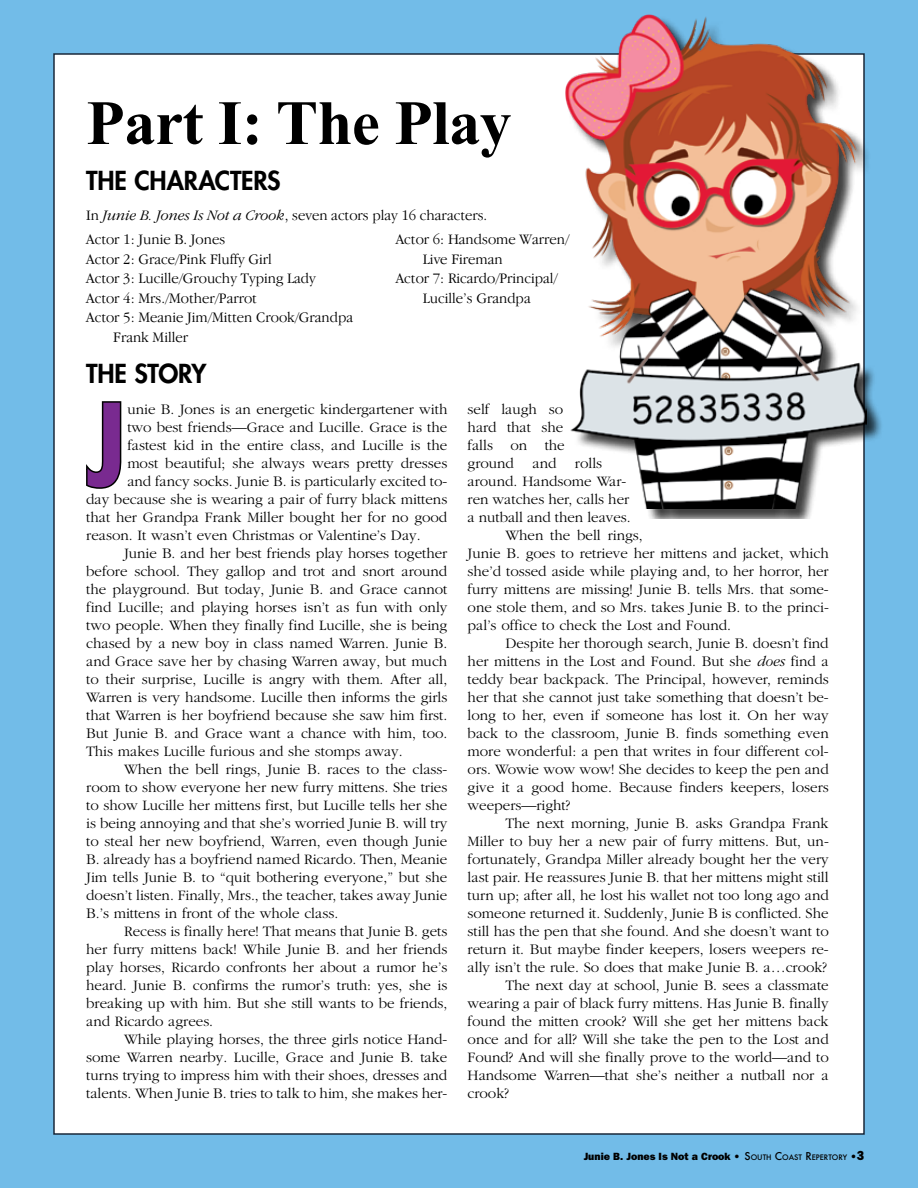
<style>
.page{position:relative;width:918px;height:1188px;background:#72bce8}
.page>*{position:absolute;margin:0;border:0;box-sizing:border-box;transform-origin:0 0}
.t1{font:700 condensed 110.55px "Futura";color:#792a90}
.t2{font:700 63px "Times New Roman";letter-spacing:-.01em;color:#000}
.t3{font:800 25.5px "Futura";letter-spacing:-.005em;color:#000}
.t4{font:300 15px "Garamond";color:#000}
.t5{font:300 15px "Garamond IT Cby BT";color:#000}
.t6{font:800 10.5px "Franklin Gothic";color:#000}
.s1{font-style:italic}
.s2{font-family:"Futura";font-weight:500}
.s3{font-family:"Futura";font-weight:500;font-size:7.35px}
.s4{font-size:13.2px}
</style>
<div class="page">
<div style="left:53px;top:53px;width:812px;height:1082px;background:#fff;border:2px solid #1a283a"></div>
<svg style="left:86px;top:401px;width:36px;height:88px"></svg>
<div style="left:567px;top:16px;width:316px;height:502px;background:#000;opacity:.75"></div>
<img style="left:565px;top:14px;width:302px;height:495px">
<h2 class="t2" style="left:86px;top:79px;width:427px">Part I: The Play</h2>
<h3 class="t3" style="left:86px;top:163px;width:196px">THE CHARACTERS</h3>
<p class="t5" style="left:86px;top:207px;width:403px">In <span class="s1">Junie B. Jones Is Not a Crook</span>, seven actors play 16 characters.</p>
<p class="t5" style="left:86px;top:230px;width:141px">Actor 1: Junie B. Jones</p>
<p class="t5" style="left:86px;top:250px;width:187px">Actor 2: Grace/Pink Fluffy Girl</p>
<p class="t5" style="left:86px;top:269px;width:231px">Actor 3: Lucille/Grouchy Typing Lady</p>
<p class="t5" style="left:86px;top:289px;width:172px">Actor 4: Mrs./Mother/Parrot</p>
<p class="t5" style="left:86px;top:308px;width:268px">Actor 5: Meanie Jim/Mitten Crook/Grandpa</p>
<p class="t5" style="left:113px;top:328px;width:76px">Frank Miller</p>
<h3 class="t3" style="left:86px;top:356px;width:122px">THE STORY</h3>
<p class="t5" style="left:396px;top:230px;width:175px">Actor 6: Handsome Warren/</p>
<p class="t5" style="left:423px;top:250px;width:81px">Live Fireman</p>
<p class="t5" style="left:396px;top:269px;width:163px">Actor 7: Ricardo/Principal/</p>
<p class="t5" style="left:423px;top:289px;width:109px">Lucille’s Grandpa</p>
<h1 class="t1" style="left:86px;top:374px;width:40px">J</h1>
<p class="t4" style="left:127px;top:401px;width:322px">unie B. Jones is an energetic kindergartener with</p>
<p class="t4" style="left:127px;top:419px;width:322px">two best friends—Grace and Lucille. Grace is the</p>
<p class="t4" style="left:127px;top:437px;width:321px">fastest kid in the entire class, and Lucille is the</p>
<p class="t4" style="left:127px;top:455px;width:322px">most beautiful; she always wears pretty dresses</p>
<p class="t4" style="left:127px;top:473px;width:321px">and fancy socks. Junie B. is particularly excited to-</p>
<p class="t4" style="left:86px;top:491px;width:363px">day because she is wearing a pair of furry black mittens</p>
<p class="t4" style="left:86px;top:509px;width:363px">that her Grandpa Frank Miller bought her for no good</p>
<p class="t4" style="left:86px;top:527px;width:336px">reason. It wasn’t even Christmas or Valentine’s Day.</p>
<p class="t4" style="left:124px;top:545px;width:325px">Junie B. and her best friends play horses together</p>
<p class="t4" style="left:86px;top:563px;width:363px">before school. They gallop and trot and snort around</p>
<p class="t4" style="left:86px;top:581px;width:363px">the playground. But today, Junie B. and Grace cannot</p>
<p class="t4" style="left:86px;top:599px;width:363px">find Lucille; and playing horses isn’t as fun with only</p>
<p class="t4" style="left:86px;top:617px;width:363px">two people. When they finally find Lucille, she is being</p>
<p class="t4" style="left:86px;top:635px;width:363px">chased by a new boy in class named Warren. Junie B.</p>
<p class="t4" style="left:86px;top:653px;width:363px">and Grace save her by chasing Warren away, but much</p>
<p class="t4" style="left:86px;top:671px;width:363px">to their surprise, Lucille is angry with them. After all,</p>
<p class="t4" style="left:86px;top:689px;width:363px">Warren is very handsome. Lucille then informs the girls</p>
<p class="t4" style="left:86px;top:707px;width:363px">that Warren is her boyfriend because she saw him first.</p>
<p class="t4" style="left:86px;top:725px;width:363px">But Junie B. and Grace want a chance with him, too.</p>
<p class="t4" style="left:86px;top:743px;width:318px">This makes Lucille furious and she stomps away.</p>
<p class="t4" style="left:124px;top:761px;width:325px">When the bell rings, Junie B. races to the class-</p>
<p class="t4" style="left:86px;top:779px;width:363px">room to show everyone her new furry mittens. She tries</p>
<p class="t4" style="left:86px;top:797px;width:363px">to show Lucille her mittens first, but Lucille tells her she</p>
<p class="t4" style="left:86px;top:815px;width:363px">is being annoying and that she’s worried Junie B. will try</p>
<p class="t4" style="left:86px;top:833px;width:363px">to steal her new boyfriend, Warren, even though Junie</p>
<p class="t4" style="left:86px;top:851px;width:363px">B. already has a boyfriend named Ricardo. Then, Meanie</p>
<p class="t4" style="left:86px;top:869px;width:363px">Jim tells Junie B. to “quit bothering everyone,” but she</p>
<p class="t4" style="left:86px;top:887px;width:363px">doesn’t listen. Finally, Mrs., the teacher, takes away Junie</p>
<p class="t4" style="left:86px;top:905px;width:254px">B.’s mittens in front of the whole class.</p>
<p class="t4" style="left:124px;top:923px;width:325px">Recess is finally here! That means that Junie B. gets</p>
<p class="t4" style="left:86px;top:941px;width:363px">her furry mittens back! While Junie B. and her friends</p>
<p class="t4" style="left:86px;top:959px;width:363px">play horses, Ricardo confronts her about a rumor he’s</p>
<p class="t4" style="left:86px;top:977px;width:363px">heard. Junie B. confirms the rumor’s truth: yes, she is</p>
<p class="t4" style="left:86px;top:995px;width:363px">breaking up with him. But she still wants to be friends,</p>
<p class="t4" style="left:86px;top:1013px;width:128px">and Ricardo agrees.</p>
<p class="t4" style="left:124px;top:1031px;width:325px">While playing horses, the three girls notice Hand-</p>
<p class="t4" style="left:86px;top:1049px;width:363px">some Warren nearby. Lucille, Grace and Junie B. take</p>
<p class="t4" style="left:86px;top:1067px;width:363px">turns trying to impress him with their shoes, dresses and</p>
<p class="t4" style="left:86px;top:1085px;width:363px">talents. When Junie B. tries to talk to him, she makes her-</p>
<p class="t4" style="left:468px;top:401px;width:97px">self laugh so</p>
<p class="t4" style="left:468px;top:419px;width:97px">hard that she</p>
<p class="t4" style="left:468px;top:437px;width:99px">falls on the</p>
<p class="t4" style="left:468px;top:455px;width:136px">ground and rolls</p>
<p class="t4" style="left:468px;top:473px;width:160px">around. Handsome War-</p>
<p class="t4" style="left:468px;top:491px;width:163px">ren watches her, calls her</p>
<p class="t4" style="left:468px;top:509px;width:165px">a nutball and then leaves.</p>
<p class="t4" style="left:505px;top:527px;width:139px">When the bell rings,</p>
<p class="t4" style="left:468px;top:545px;width:363px">Junie B. goes to retrieve her mittens and jacket, which</p>
<p class="t4" style="left:468px;top:563px;width:363px">she’d tossed aside while playing and, to her horror, her</p>
<p class="t4" style="left:468px;top:581px;width:363px">furry mittens are missing! Junie B. tells Mrs. that some-</p>
<p class="t4" style="left:468px;top:599px;width:363px">one stole them, and so Mrs. takes Junie B. to the princi-</p>
<p class="t4" style="left:468px;top:617px;width:265px">pal’s office to check the Lost and Found.</p>
<p class="t4" style="left:505px;top:635px;width:325px">Despite her thorough search, Junie B. doesn’t find</p>
<p class="t4" style="left:468px;top:653px;width:363px">her mittens in the Lost and Found. But she <span class="s1">does</span> find a</p>
<p class="t4" style="left:468px;top:671px;width:363px">teddy bear backpack. The Principal, however, reminds</p>
<p class="t4" style="left:468px;top:689px;width:363px">her that she cannot just take something that doesn’t be-</p>
<p class="t4" style="left:468px;top:707px;width:363px">long to her, even if someone has lost it. On her way</p>
<p class="t4" style="left:468px;top:725px;width:363px">back to the classroom, Junie B. finds something even</p>
<p class="t4" style="left:468px;top:743px;width:363px">more wonderful: a pen that writes in four different col-</p>
<p class="t4" style="left:468px;top:761px;width:363px">ors. Wowie wow wow! She decides to keep the pen and</p>
<p class="t4" style="left:468px;top:779px;width:363px">give it a good home. Because finders keepers, losers</p>
<p class="t4" style="left:468px;top:797px;width:104px">weepers—right?</p>
<p class="t4" style="left:505px;top:815px;width:325px">The next morning, Junie B. asks Grandpa Frank</p>
<p class="t4" style="left:468px;top:833px;width:363px">Miller to buy her a new pair of furry mittens. But, un-</p>
<p class="t4" style="left:468px;top:851px;width:363px">fortunately, Grandpa Miller already bought her the very</p>
<p class="t4" style="left:468px;top:869px;width:363px">last pair. He reassures Junie B. that her mittens might still</p>
<p class="t4" style="left:468px;top:887px;width:363px">turn up; after all, he lost his wallet not too long ago and</p>
<p class="t4" style="left:468px;top:905px;width:363px">someone returned it. Suddenly, Junie B is conflicted. She</p>
<p class="t4" style="left:468px;top:923px;width:363px">still has the pen that she found. And she doesn’t want to</p>
<p class="t4" style="left:468px;top:941px;width:363px">return it. But maybe finder keepers, losers weepers re-</p>
<p class="t4" style="left:468px;top:959px;width:361px">ally isn’t the rule. So does that make Junie B. a…crook?</p>
<p class="t4" style="left:505px;top:977px;width:325px">The next day at school, Junie B. sees a classmate</p>
<p class="t4" style="left:468px;top:995px;width:363px">wearing a pair of black furry mittens. Has Junie B. finally</p>
<p class="t4" style="left:468px;top:1013px;width:363px">found the mitten crook? Will she get her mittens back</p>
<p class="t4" style="left:468px;top:1031px;width:363px">once and for all? Will she take the pen to the Lost and</p>
<p class="t4" style="left:468px;top:1049px;width:363px">Found? And will she finally prove to the world—and to</p>
<p class="t4" style="left:468px;top:1067px;width:363px">Handsome Warren—that she’s neither a nutball nor a</p>
<p class="t4" style="left:468px;top:1085px;width:43px">crook?</p>
<p class="t6" style="left:584px;top:1150px;width:282px">Junie B. Jones Is Not a Crook • <span class="s2">S</span><span class="s3">OUTH</span> <span class="s2">C</span><span class="s3">OAST</span> <span class="s2">R</span><span class="s3">EPERTORY</span> •<span class="s4">3</span></p>
</div>
